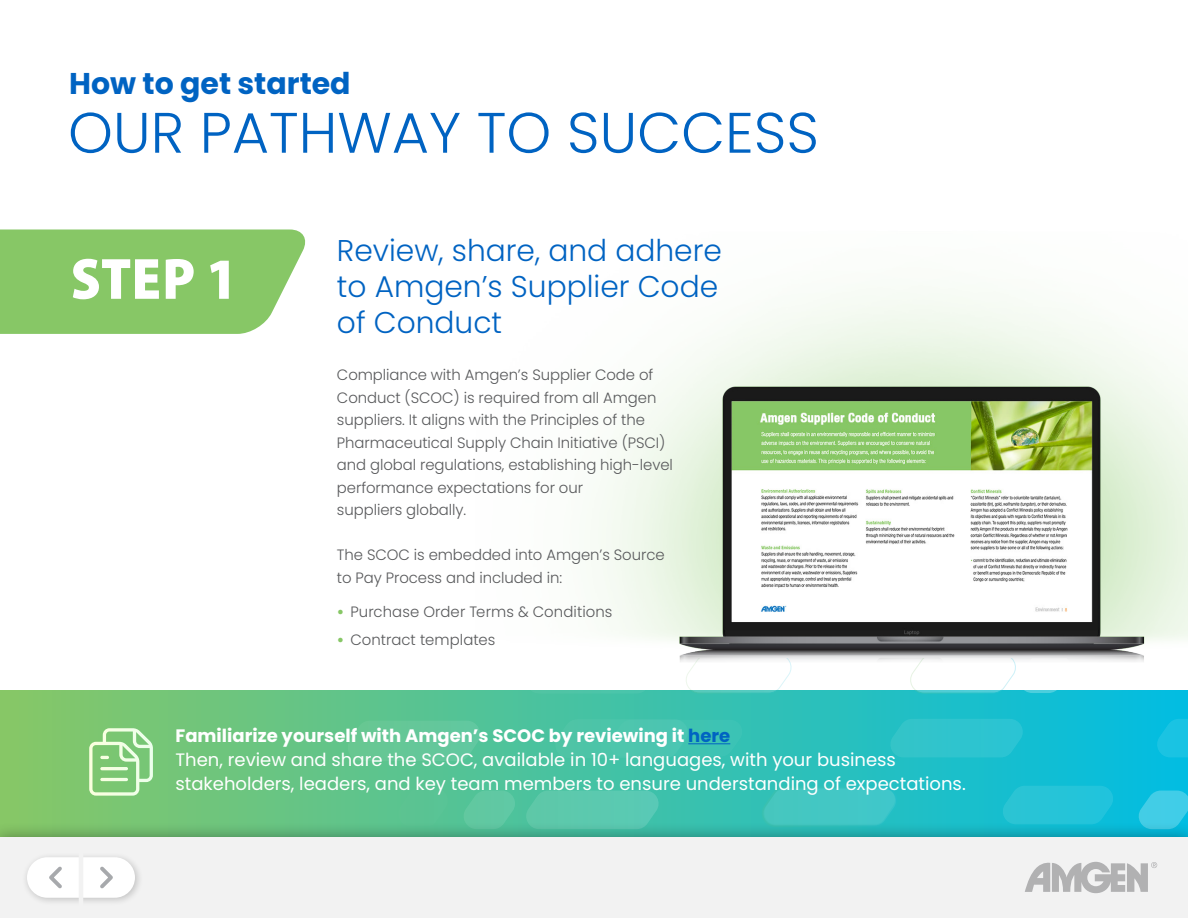
<style>
.page{position:relative;width:1188px;height:918px;background:#fff}
.page>*{position:absolute;margin:0;border:0;box-sizing:border-box;transform-origin:0 0}
.t1{font:900 semi-condensed 58.65px "Myriad Pro";color:#fff}
.t2{font:300 57px "Poppins";color:#0063c2}
.t3{font:300 30px/36px "Poppins";color:#0063c2}
.t4{font:700 30px "Poppins";color:#0063c2}
.t5{font:18px/24px "Poppins";color:#fff}
.t6{font:300 15px/22.5px "Poppins";letter-spacing:-.005em;color:#58595b}
.s1{font-weight:700;color:#87c766}
.s2{font-weight:700}
.s3{font-weight:700;color:#0063c2}
</style>
<div class="page">
<img style="left:598px;top:292px;width:590px;height:370px">
<div style="left:0;top:690px;width:1188px;height:164px;background:linear-gradient(to right,#87c766,#01bde2)"></div>
<svg style="left:890px;top:719px;width:133px;height:38px;background:#2dc3cd"></svg>
<svg style="left:1157px;top:719px;width:31px;height:38px"></svg>
<svg style="left:1092px;top:658px;width:49px;height:4px"></svg>
<svg style="left:762px;top:786px;width:136px;height:36px;background:#3fc5c3"></svg>
<div style="left:398px;top:788px;width:50px;height:34px;background:#59c393"></div>
<svg style="left:344px;top:721px;width:140px;height:40px;background:#62c697"></svg>
<svg style="left:682px;top:658px;width:113px;height:36px"></svg>
<svg style="left:907px;top:658px;width:167px;height:36px"></svg>
<svg style="left:526px;top:658px;width:133px;height:36px"></svg>
<svg style="left:1003px;top:786px;width:110px;height:36px;background:#23c3d7"></svg>
<svg style="left:460px;top:791px;width:202px;height:31px;background:#59c7a9"></svg>
<svg style="left:1135px;top:791px;width:53px;height:31px;background:#34c9e5"></svg>
<svg style="left:555px;top:719px;width:187px;height:39px;background:#47c3ad"></svg>
<hr style="left:688px;top:743px;width:42px;height:1px;background:#0063c2">
<svg style="left:89px;top:728px;width:64px;height:68px;background:#9bd592"></svg>
<hr style="left:100px;top:767px;width:28px;height:3px;background:#fff;border-radius:2px">
<hr style="left:100px;top:778px;width:28px;height:3px;background:#fff;border-radius:2px">
<svg style="left:0;top:230px;width:306px;height:104px;background:#8fca70"></svg>
<div style="left:0;top:822px;width:1188px;height:96px;background:#000;opacity:.35"></div>
<div style="left:0;top:837px;width:1188px;height:81px;background:#f2f2f2"></div>
<div style="left:21px;top:851px;width:122px;height:56px;background:#000;opacity:.2"></div>
<div style="left:27px;top:857px;width:108px;height:41px;background:#fff;border-radius:20px"></div>
<svg style="left:49px;top:866px;width:13px;height:23px"></svg>
<svg style="left:100px;top:866px;width:13px;height:23px"></svg>
<hr style="left:79px;top:845px;width:4px;height:65px;background:#f2f2f2">
<svg style="left:1025px;top:862px;width:132px;height:31px"></svg>
<h3 class="t4" style="left:69px;top:66px;width:283px">How to get started</h3>
<h2 class="t2" style="left:68px;top:100px;width:752px">OUR PATHWAY TO SUCCESS</h2>
<h1 class="t1" style="left:71px;top:240px;width:168px">STEP 1</h1>
<h3 class="t3" style="left:337px;top:233px;width:387px">Review, share, and adhere to Amgen’s Supplier Code of Conduct</h3>
<p class="t6" style="left:337px;top:364px;width:338px">Compliance with Amgen’s Supplier Code of Conduct (SCOC) is required from all Amgen suppliers. It aligns with the Principles of the Pharmaceutical Supply Chain Initiative (PSCI) and global regulations, establishing high-level performance expectations for our<br>suppliers globally.</p>
<p class="t6" style="left:337px;top:544px;width:329px">The SCOC is embedded into Amgen’s Source to Pay Process and included in:</p>
<p class="t6" style="left:337px;top:601px;width:277px"><span class="s1">•</span> Purchase Order Terms &amp; Conditions</p>
<p class="t6" style="left:337px;top:629px;width:160px"><span class="s1">•</span> Contract templates</p>
<p class="t5" style="left:176px;top:724px;width:792px"><span class="s2">Familiarize yourself with Amgen’s SCOC by reviewing it</span> <span class="s3">here<br></span>Then, review and share the SCOC, available in 10+ languages, with your business stakeholders, leaders, and key team members to ensure understanding of expectations.</p>
</div>
